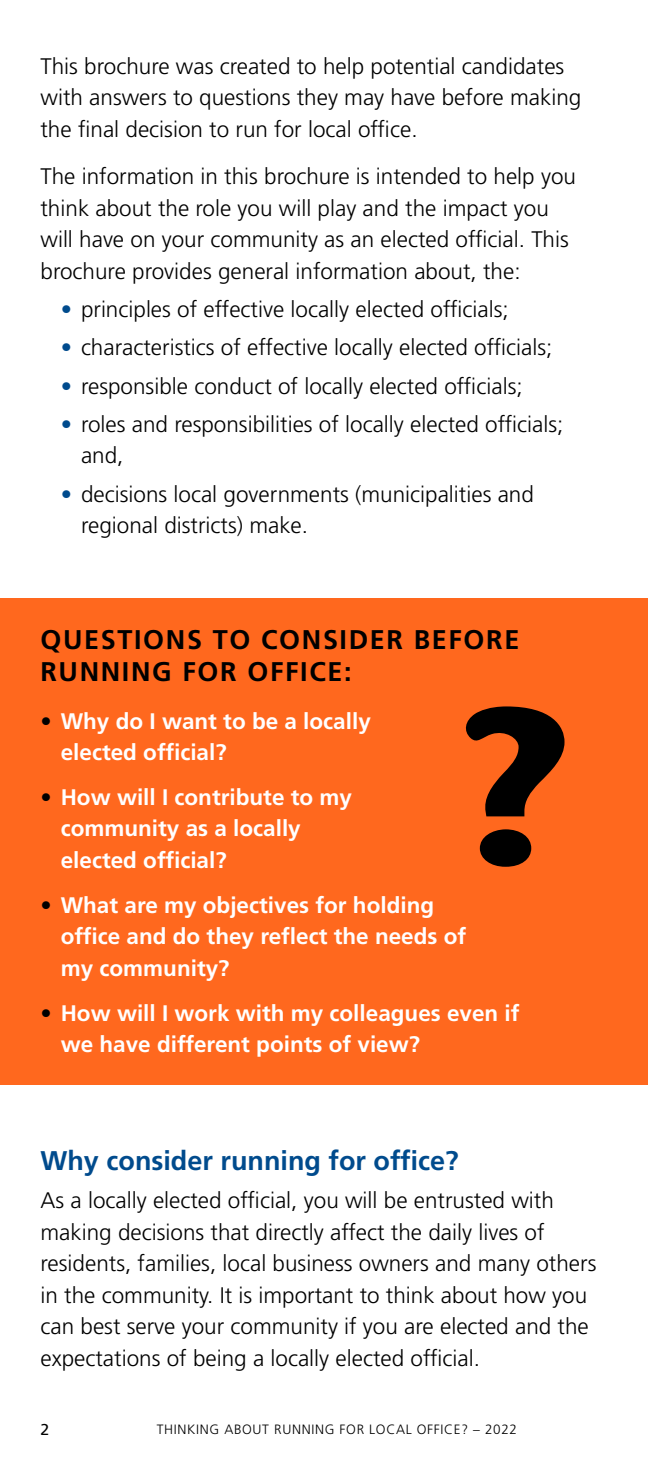
<style>
.page{position:relative;width:648px;height:1458px;background:#fff}
.page>*{position:absolute;margin:0;border:0;box-sizing:border-box;transform-origin:0 0}
.t1{font:700 27px/31.5px "Frutiger LT Std";letter-spacing:.06em;color:#000}
.t2{font:700 27px "Frutiger LT Std";color:#004b8d}
.t3{font:300 22.5px/31.5px "Frutiger LT Std";color:#000}
.t4{font:700 22.5px/31.5px "Frutiger LT Std";color:#fff}
.t5{font:15.75px "Frutiger LT Std";color:#000}
.t6{font:300 13.5px "Frutiger LT Std";letter-spacing:.05em;color:#000}
.s1{color:#004b8d}
.s2{color:#000}
</style>
<div class="page">
<div style="left:0;top:598px;width:648px;height:487px;background:#ff681e"></div>
<svg style="left:465px;top:706px;width:100px;height:161px"></svg>
<p class="t3" style="left:40px;top:50px;width:542px">This brochure was created to help potential candidates with answers to questions they may have before making the final decision to run for local office.</p>
<p class="t3" style="left:40px;top:161px;width:537px">The information in this brochure is intended to help you think about the role you will play and the impact you will have on your community as an elected official. This brochure provides general information about, the:</p>
<p class="t3" style="left:61px;top:294px;width:450px"><span class="s1">•</span> principles of effective locally elected officials;</p>
<p class="t3" style="left:61px;top:332px;width:493px"><span class="s1">•</span> characteristics of effective locally elected officials;</p>
<p class="t3" style="left:61px;top:370px;width:463px"><span class="s1">•</span> responsible conduct of locally elected officials;</p>
<p class="t3" style="left:81px;top:409px;width:484px;text-indent:-20px"><span class="s1">•</span> roles and responsibilities of locally elected officials; and,</p>
<p class="t3" style="left:81px;top:479px;width:454px;text-indent:-20px"><span class="s1">•</span> decisions local governments (municipalities and regional districts) make.</p>
<p class="t1" style="left:40px;top:624px;width:480px">QUESTIONS TO CONSIDER BEFORE<br>RUNNING FOR OFFICE:</p>
<p class="t4" style="left:61px;top:705px;width:312px;text-indent:-20px"><span class="s2">•</span> Why do I want to be a locally elected official?</p>
<p class="t4" style="left:61px;top:782px;width:293px;text-indent:-20px"><span class="s2">•</span> How will I contribute to my community as a locally elected official?</p>
<p class="t4" style="left:61px;top:889px;width:407px;text-indent:-20px"><span class="s2">•</span> What are my objectives for holding office and do they reflect the needs of my community?</p>
<p class="t4" style="left:61px;top:997px;width:460px;text-indent:-20px"><span class="s2">•</span> How will I work with my colleagues even if we have different points of view?</p>
<p class="t2" style="left:40px;top:1145px;width:420px">Why consider running for office?</p>
<p class="t3" style="left:40px;top:1185px;width:557px">As a locally elected official, you will be entrusted with making decisions that directly affect the daily lives of residents, families, local business owners and many others in the community. It is important to think about how you can best serve your community if you are elected and the expectations of being a locally elected official.</p>
<p class="t5" style="left:40px;top:1420px;width:10px">2</p>
<p class="t6" style="left:157px;top:1421px;width:362px">THINKING ABOUT RUNNING FOR LOCAL OFFICE? – 2022</p>
</div>
